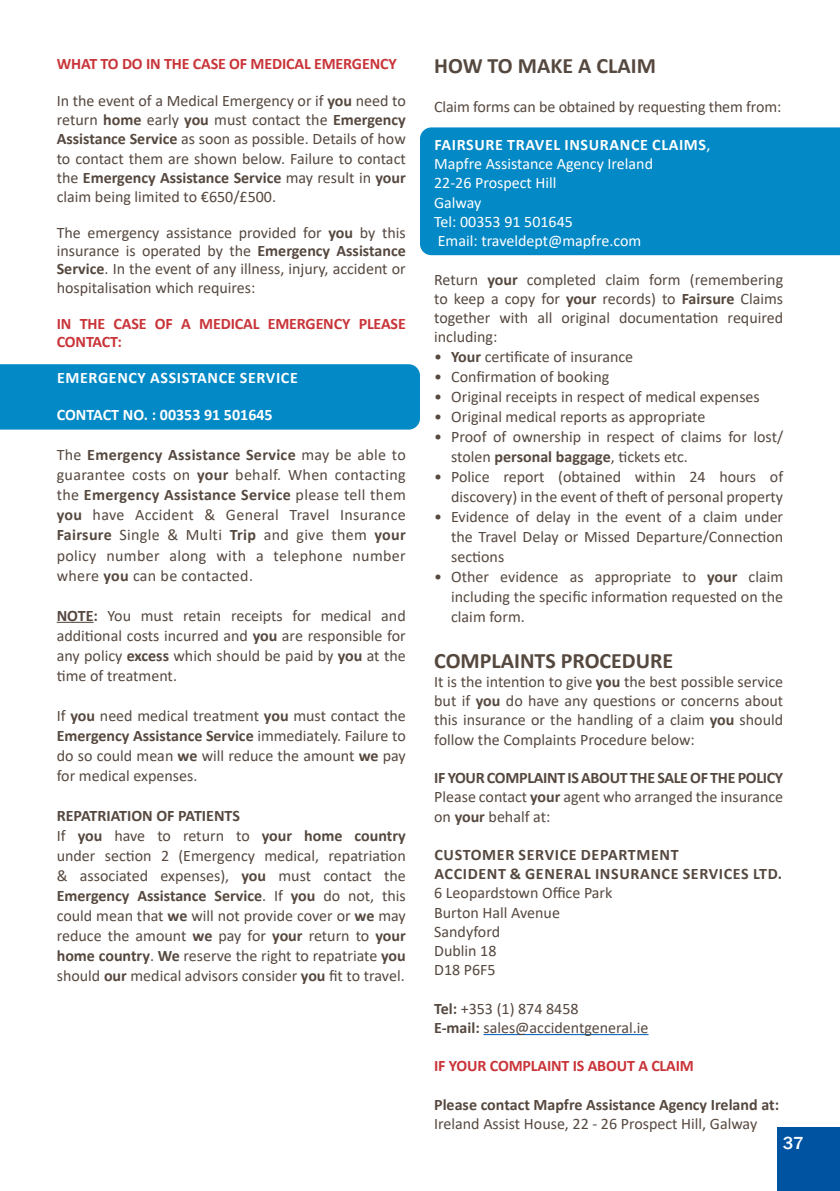
<style>
.page{position:relative;width:840px;height:1191px;background:#fff}
.page>*{position:absolute;margin:0;border:0;box-sizing:border-box;transform-origin:0 0}
.t1{font:700 22px "Calibri";color:#55483f}
.t2{font:500 18px "Franklin Gothic";color:#fff}
.No_Spacing{font:16px/20px "Calibri";color:#55483f;text-align:justify}
.t3{font:700 16px/18px "Calibri";letter-spacing:-.01em;color:#c93439}
.t4{font:16px "Calibri";color:#fff}
.No_Spacing-2{font:700 16px "Calibri";color:#55483f}
.No_Spacing-3{font:700 16px "Calibri";letter-spacing:.04em;color:#55483f}
.t5{font:700 16px "Calibri";letter-spacing:.04em;color:#fff}
.No_Spacing-4{font:700 16px "Calibri";letter-spacing:-.02em;color:#55483f}
.t6{font:700 16px "Calibri";color:#fff}
.s1{font-weight:700}
.s2{font-weight:400}
</style>
<div class="page">
<div style="left:420px;top:127px;width:419px;height:128px;background:#0289c6"></div>
<div style="left:0;top:364px;width:420px;height:65px;background:#0289c6"></div>
<hr style="left:57px;top:622px;width:36px;height:1px;background:#55483f">
<hr style="left:483px;top:1034px;width:165px;height:1px;background:#0062c5">
<div style="left:776px;top:1127px;width:63px;height:64px;background:#0053a1"></div>
<p class="t3" style="left:57px;top:54px;width:341px">WHAT TO DO IN THE CASE OF MEDICAL EMERGENCY</p>
<p class="No_Spacing" style="left:57px;top:91px;width:350px;line-height:19.2px">In the event of a Medical Emergency or if <span class="s1">you</span> need to return <span class="s1">home</span> early <span class="s1">you</span> must contact the <span class="s1">Emergency Assistance Service</span> as soon as possible. Details of how to contact them are shown below. Failure to contact the <span class="s1">Emergency Assistance Service</span> may result in <span class="s1">your </span>claim being limited to €650/£500.</p>
<p class="No_Spacing" style="left:57px;top:223px;width:350px;line-height:18.4px">The emergency assistance provided for <span class="s1">you</span> by this insurance is operated by the <span class="s1">Emergency Assistance Service</span>. In the event of any illness, injury, accident or hospitalisation which requires:</p>
<p class="t3" style="left:57px;top:315px;width:350px">IN THE CASE OF A MEDICAL EMERGENCY PLEASE<br>CONTACT:</p>
<p class="t5" style="left:57px;top:366px;width:242px">EMERGENCY ASSISTANCE SERVICE</p>
<p class="t6" style="left:57px;top:404px;width:217px">CONTACT NO. : 00353 91 501645</p>
<p class="No_Spacing" style="left:57px;top:445px;width:350px">The <span class="s1">Emergency Assistance Service</span> may be able to guarantee costs on <span class="s1">your</span> behalf. When contacting the <span class="s1">Emergency Assistance Service</span> please tell them <span class="s1">you</span> have Accident &amp; General Travel Insurance <span class="s1">Fairsure</span> Single &amp; Multi <span class="s1">Trip</span> and give them <span class="s1">your </span>policy number along with a telephone number where <span class="s1">you</span> can be contacted.</p>
<p class="No_Spacing" style="left:57px;top:605px;width:350px"><span class="s1">NOTE:</span> You must retain receipts for medical and additional costs incurred and <span class="s1">you</span> are responsible for any policy <span class="s1">excess</span> which should be paid by <span class="s1">you</span> at the time of treatment.</p>
<p class="No_Spacing" style="left:57px;top:705px;width:350px">If <span class="s1">you</span> need medical treatment <span class="s1">you</span> must contact the <span class="s1">Emergency Assistance Service</span> immediately. Failure to do so could mean <span class="s1">we</span> will reduce the amount <span class="s1">we</span> pay for medical expenses.</p>
<p class="No_Spacing-2" style="left:57px;top:804px;width:185px">REPATRIATION OF PATIENTS</p>
<p class="No_Spacing" style="left:57px;top:825px;width:350px">If <span class="s1">you</span> have to return to <span class="s1">your home country </span>under section 2 (Emergency medical, repatriation &amp; associated expenses), <span class="s1">you</span> must contact the <span class="s1">Emergency Assistance Service</span>. If <span class="s1">you</span> do not, this could mean that <span class="s1">we</span> will not provide cover or <span class="s1">we</span> may reduce the amount <span class="s1">we</span> pay for <span class="s1">your</span> return to <span class="s1">your home country</span>. <span class="s1">We</span> reserve the right to repatriate <span class="s1">you </span>should <span class="s1">our</span> medical advisors consider <span class="s1">you</span> fit to travel.</p>
<p class="t1" style="left:434px;top:50px;width:223px">HOW TO MAKE A CLAIM</p>
<p class="No_Spacing" style="left:434px;top:96px;width:348px">Claim forms can be obtained by requesting them from:</p>
<p class="t5" style="left:434px;top:133px;width:277px">FAIRSURE TRAVEL INSURANCE CLAIMS<span class="s2">,</span></p>
<p class="t4" style="left:434px;top:153px;width:220px">Mapfre Assistance Agency Ireland</p>
<p class="t4" style="left:434px;top:172px;width:124px">22-26 Prospect Hill</p>
<p class="t4" style="left:434px;top:191px;width:49px">Galway</p>
<p class="t4" style="left:434px;top:210px;width:140px">Tel: 00353 91 501645</p>
<p class="t4" style="left:437px;top:230px;width:205px">Email: traveldept@mapfre.com</p>
<p class="No_Spacing" style="left:434px;top:269px;width:350px;line-height:19.2px">Return <span class="s1">your</span> completed claim form (remembering to keep a copy for <span class="s1">your</span> records) to <span class="s1">Fairsure</span> Claims together with all original documentation required including:</p>
<p class="No_Spacing" style="left:434px;top:346px;width:200px">• <span class="s1">Your</span> certificate of insurance</p>
<p class="No_Spacing" style="left:434px;top:366px;width:177px">• Confirmation of booking</p>
<p class="No_Spacing" style="left:434px;top:386px;width:327px">• Original receipts in respect of medical expenses</p>
<p class="No_Spacing" style="left:434px;top:406px;width:272px">• Original medical reports as appropriate</p>
<p class="No_Spacing" style="left:451px;top:426px;width:333px;text-indent:-17px">• Proof of ownership in respect of claims for lost/ stolen <span class="s1">personal baggage</span>, tickets etc.</p>
<p class="No_Spacing" style="left:434px;top:466px;width:350px;text-align:right">• Police report (obtained within 24 hours of discovery) in the event of theft of personal property</p>
<p class="No_Spacing" style="left:451px;top:506px;width:333px;text-indent:-17px">• Evidence of delay in the event of a claim under the Travel Delay or Missed Departure/Connection sections</p>
<p class="No_Spacing" style="left:451px;top:566px;width:333px;text-indent:-17px">• Other evidence as appropriate to <span class="s1">your</span> claim including the specific information requested on the claim form.</p>
<p class="t1" style="left:434px;top:645px;width:240px">COMPLAINTS PROCEDURE</p>
<p class="No_Spacing" style="left:434px;top:671px;width:350px;line-height:19.2px">It is the intention to give <span class="s1">you</span> the best possible service but if <span class="s1">you</span> do have any questions or concerns about this insurance or the handling of a claim <span class="s1">you</span> should follow the Complaints Procedure below:</p>
<p class="No_Spacing-4" style="left:434px;top:766px;width:350px">IF YOUR COMPLAINT IS ABOUT THE SALE OF THE POLICY</p>
<p class="No_Spacing" style="left:434px;top:787px;width:350px;line-height:19.2px">Please contact <span class="s1">your</span> agent who arranged the insurance on <span class="s1">your</span> behalf at:</p>
<p class="No_Spacing-3" style="left:434px;top:843px;width:245px">CUSTOMER SERVICE DEPARTMENT</p>
<p class="No_Spacing-3" style="left:434px;top:862px;width:349px">ACCIDENT &amp; GENERAL INSURANCE SERVICES LTD.</p>
<p class="No_Spacing" style="left:434px;top:882px;width:180px">6 Leopardstown Office Park</p>
<p class="No_Spacing" style="left:434px;top:901px;width:127px">Burton Hall Avenue</p>
<p class="No_Spacing" style="left:434px;top:921px;width:67px">Sandyford</p>
<p class="No_Spacing" style="left:434px;top:940px;width:64px">Dublin 18</p>
<p class="No_Spacing" style="left:434px;top:959px;width:63px">D18 P6F5</p>
<p class="No_Spacing" style="left:434px;top:997px;width:146px"><span class="s1">Tel:</span> +353 (1) 874 8458</p>
<p class="No_Spacing" style="left:434px;top:1017px;width:216px"><span class="s1">E-mail:</span> sales@accidentgeneral.ie</p>
<p class="t3" style="left:434px;top:1056px;width:261px">IF YOUR COMPLAINT IS ABOUT A CLAIM</p>
<p class="No_Spacing-2" style="left:434px;top:1093px;width:346px">Please contact Mapfre Assistance Agency Ireland at:</p>
<p class="No_Spacing" style="left:434px;top:1113px;width:324px">Ireland Assist House, 22 - 26 Prospect Hill, Galway</p>
<p class="t2" style="left:782px;top:1132px;width:22px">37</p>
</div>
